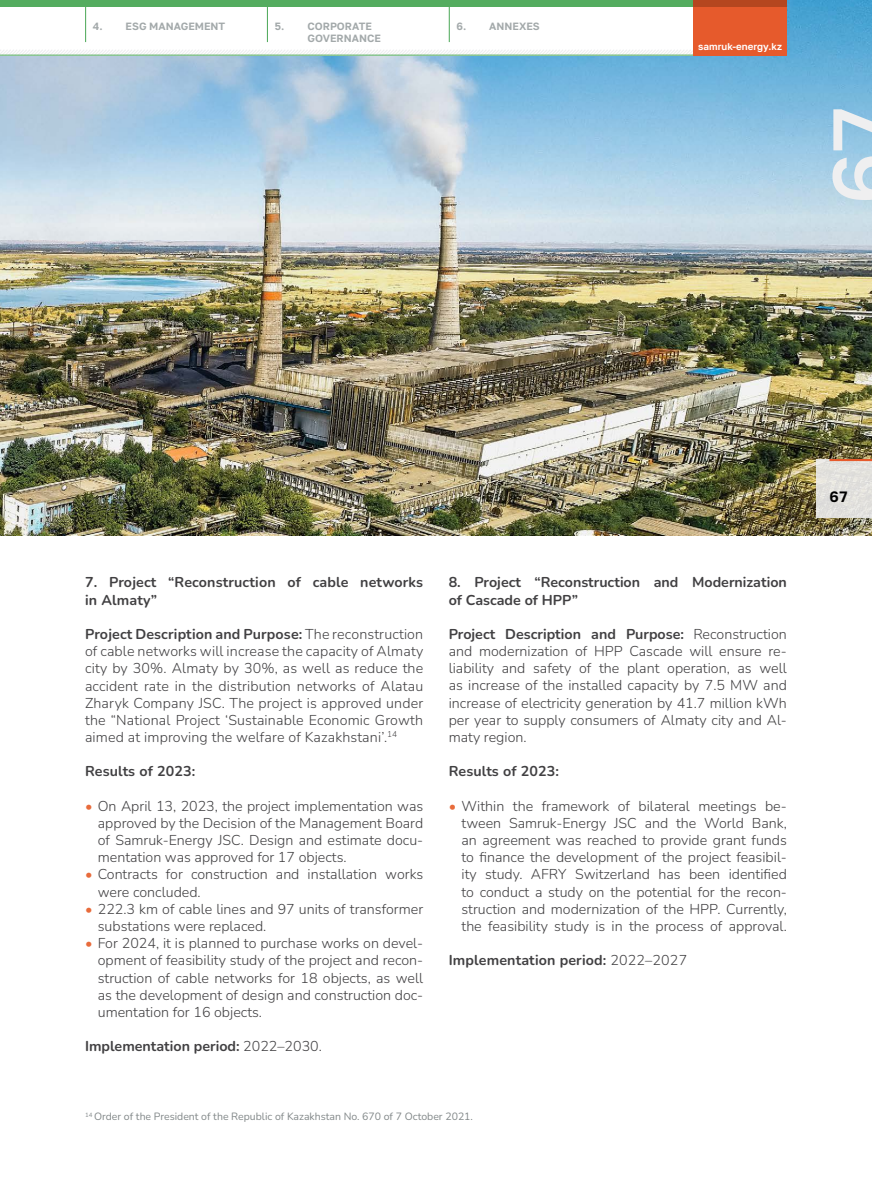
<style>
.page{position:relative;width:872px;height:1191px;background:#fff}
.page>*{position:absolute;margin:0;border:0;box-sizing:border-box;transform-origin:0 0}
.t1{font:500 85.5px "Golos Text";color:#efeff0}
.t2{font:600 15px "Golos Text";color:#000}
.t3{font:300 14.25px/17.1px "Nunito";color:#414042;text-align:justify}
.t4{font:700 14.25px/17.1px "Nunito";letter-spacing:.005em;color:#414042}
.t5{font:10.5px "Nunito";color:#828889}
.t6{font:600 10.5px/12px "Golos Text";color:#a3a9aa}
.t7{font:600 9.75px "Golos Text";color:#fff}
.s1{font-weight:700}
.s2{font-weight:500;color:#e86b3b}
.s3{font-weight:300}
</style>
<div class="page">
<img style="left:0;top:0;width:872px;height:536px">
<div style="left:0;top:0;width:787px;height:56px;background:#fff"></div>
<div style="left:0;top:0;width:693px;height:6px;background:#54ac5f"></div>
<svg style="left:0;top:50px;width:724px;height:7px"></svg>
<hr style="left:0;top:55px;width:723px;height:1px;background:#54ac5f">
<div style="left:816px;top:459px;width:56px;height:58px;background:#e2e0dd"></div>
<hr style="left:829px;top:459px;width:43px;height:2px;background:#e65a2c">
<hr style="left:85px;top:0;width:1px;height:42px;background:#54ac5f">
<hr style="left:267px;top:0;width:1px;height:42px;background:#54ac5f">
<hr style="left:449px;top:0;width:1px;height:42px;background:#54ac5f">
<div style="left:693px;top:0;width:94px;height:56px;background:#e65a2c"></div>
<div style="left:693px;top:0;width:94px;height:6px;background:#b5461f"></div>
<p class="t6" style="left:93px;top:20px;width:134px">4. ESG MANAGEMENT</p>
<p class="t6" style="left:307px;top:20px;width:67px">CORPORATE<br>GOVERNANCE</p>
<p class="t6" style="left:275px;top:20px;width:11px">5.</p>
<p class="t6" style="left:456px;top:20px;width:85px">6. ANNEXES</p>
<p class="t7" style="left:698px;top:41px;width:85px">SAMRUK-ENERGY.KZ</p>
<h1 class="t1" style="left:811px;top:205px;width:100px;rotate:-90deg">67</h1>
<p class="t4" style="left:85px;top:573px;width:340px">7. Project “Reconstruction of cable networks in Almaty”</p>
<p class="t3" style="left:85px;top:625px;width:340px"><span class="s1">Project Description and Purpose:</span> The reconstruction of cable networks will increase the capacity of Almaty city by 30%. Almaty by 30%, as well as reduce the accident rate in the distribution networks of Alatau Zharyk Company JSC. The project is approved under the “National Project ‘Sustainable Economic Growth aimed at improving the welfare of Kazakhstani’.<sup>14</sup></p>
<p class="t4" style="left:85px;top:762px;width:112px">Results of 2023:</p>
<p class="t3" style="left:98px;top:796px;width:327px;text-indent:-13px"><span class="s2">•</span> On April 13, 2023, the project implementation was approved by the Decision of the Management Board of Samruk-Energy JSC. Design and estimate docu&shy;mentation was approved for 17 objects.</p>
<p class="t3" style="left:98px;top:865px;width:327px;text-indent:-13px"><span class="s2">•</span> Contracts for construction and installation works were concluded.</p>
<p class="t3" style="left:98px;top:899px;width:327px;text-indent:-13px"><span class="s2">•</span> 222.3 km of cable lines and 97 units of transformer substations were replaced.</p>
<p class="t3" style="left:98px;top:934px;width:327px;text-indent:-13px"><span class="s2">•</span> For 2024, it is planned to purchase works on devel&shy;opment of feasibility study of the project and recon&shy;struction of cable networks for 18 objects, as well as the development of design and construction doc&shy;umentation for 16 objects.</p>
<p class="t4" style="left:85px;top:1037px;width:238px">Implementation period: <span class="s3">2022–2030.</span></p>
<p class="t4" style="left:449px;top:573px;width:340px">8. Project “Reconstruction and Modernization of Cascade of HPP”</p>
<p class="t3" style="left:449px;top:625px;width:340px"><span class="s1">Project Description and Purpose:</span> Reconstruction and modernization of HPP Cascade will ensure re&shy;liability and safety of the plant operation, as well as increase of the installed capacity by 7.5 MW and increase of electricity generation by 41.7 million kWh per year to supply consumers of Almaty city and Al&shy;maty region.</p>
<p class="t4" style="left:449px;top:762px;width:112px">Results of 2023:</p>
<p class="t3" style="left:461px;top:796px;width:327px;text-indent:-13px"><span class="s2">•</span> Within the framework of bilateral meetings be&shy;tween Samruk-Energy JSC and the World Bank, an agreement was reached to provide grant funds to finance the development of the project feasibil&shy;ity study. AFRY Switzerland has been identified to conduct a study on the potential for the recon&shy;struction and modernization of the HPP. Currently, the feasibility study is in the process of approval.</p>
<p class="t4" style="left:449px;top:951px;width:240px">Implementation period: <span class="s3">2022–2027</span></p>
<p class="t5" style="left:85px;top:1109px;width:389px"><sup>14</sup> Order of the President of the Republic of Kazakhstan No. 670 of 7 October 2021.</p>
<p class="t2" style="left:829px;top:487px;width:20px">67</p>
</div>
